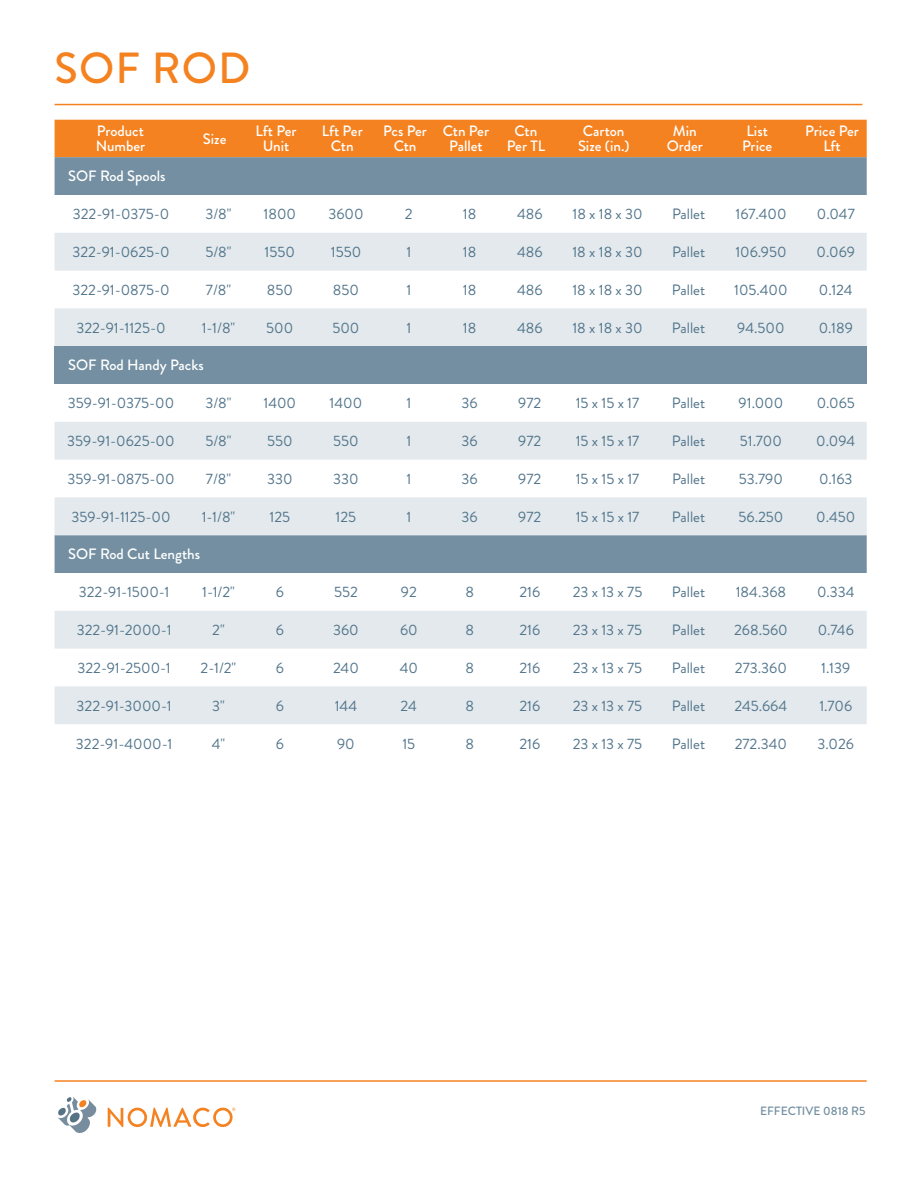
<style>
.page{position:relative;width:918px;height:1188px;background:#fff}
.page>*{position:absolute;margin:0;border:0;box-sizing:border-box;transform-origin:0 0}
.t1{font:500 43.5px "Brandon Grotesque";letter-spacing:.025em;color:#f58220}
.t2{font:15px "Brandon Grotesque";color:#51748b}
.t3{font:500 15px/15px "Brandon Grotesque";color:#fff;text-align:center}
.t4{font:500 12px "Brandon Grotesque";color:#738fa1}
</style>
<div class="page">
<hr style="left:55px;top:104px;width:807px;height:1px;background:#f58220">
<svg style="left:57px;top:1097px;width:40px;height:36px"></svg>
<svg style="left:108px;top:1108px;width:127px;height:19px"></svg>
<hr style="left:55px;top:1080px;width:812px;height:2px;background:#f58220">
<div style="left:55px;top:120px;width:812px;height:37px;background:#f58220"></div>
<div style="left:55px;top:157px;width:812px;height:38px;background:#738fa1"></div>
<svg style="left:55px;top:233px;width:812px;height:491px;fill:#e3e9ec"></svg>
<div style="left:55px;top:346px;width:812px;height:38px;background:#738fa1"></div>
<h1 class="t1" style="left:55px;top:38px;width:197px">SOF ROD</h1>
<p class="t3" style="left:96px;top:124px;width:51px;text-align:left">Product<br>Number</p>
<p class="t3" style="left:203px;top:131px;width:25px">Size</p>
<p class="t3" style="left:256px;top:124px;width:42px">Lft Per<br>Unit</p>
<p class="t3" style="left:322px;top:124px;width:42px">Lft Per<br>Ctn</p>
<p class="t3" style="left:383px;top:124px;width:45px">Pcs Per<br>Ctn</p>
<p class="t3" style="left:443px;top:124px;width:48px">Ctn Per<br>Pallet</p>
<p class="t3" style="left:507px;top:124px;width:40px">Ctn<br>Per TL</p>
<p class="t3" style="left:578px;top:124px;width:53px">Carton<br>Size (in.)</p>
<p class="t3" style="left:667px;top:124px;width:38px">Min<br>Order</p>
<p class="t3" style="left:742px;top:124px;width:32px;text-align:left">List<br>Price</p>
<p class="t3" style="left:805px;top:124px;width:55px">Price Per<br>Lft</p>
<p class="t3" style="left:68px;top:169px;width:99px">SOF Rod Spools</p>
<p class="t2" style="left:73px;top:204px;width:98px">322-91-0375-0</p>
<p class="t2" style="left:205px;top:204px;width:27px">3/8"</p>
<p class="t2" style="left:264px;top:204px;width:34px">1800</p>
<p class="t2" style="left:328px;top:204px;width:37px">3600</p>
<p class="t2" style="left:405px;top:204px;width:9px">2</p>
<p class="t2" style="left:463px;top:204px;width:15px">18</p>
<p class="t2" style="left:517px;top:204px;width:27px">486</p>
<p class="t2" style="left:572px;top:204px;width:72px">18 x 18 x 30</p>
<p class="t2" style="left:672px;top:204px;width:35px">Pallet</p>
<p class="t2" style="left:735px;top:204px;width:53px">167.400</p>
<p class="t2" style="left:817px;top:204px;width:39px">0.047</p>
<p class="t2" style="left:72px;top:241px;width:99px">322-91-0625-0</p>
<p class="t2" style="left:205px;top:241px;width:27px">5/8"</p>
<p class="t2" style="left:265px;top:241px;width:32px">1550</p>
<p class="t2" style="left:331px;top:241px;width:32px">1550</p>
<p class="t2" style="left:406px;top:241px;width:6px">1</p>
<p class="t2" style="left:463px;top:241px;width:15px">18</p>
<p class="t2" style="left:517px;top:241px;width:27px">486</p>
<p class="t2" style="left:572px;top:241px;width:72px">18 x 18 x 30</p>
<p class="t2" style="left:672px;top:241px;width:35px">Pallet</p>
<p class="t2" style="left:735px;top:241px;width:53px">106.950</p>
<p class="t2" style="left:817px;top:241px;width:40px">0.069</p>
<p class="t2" style="left:72px;top:279px;width:99px">322-91-0875-0</p>
<p class="t2" style="left:206px;top:279px;width:27px">7/8"</p>
<p class="t2" style="left:267px;top:279px;width:28px">850</p>
<p class="t2" style="left:333px;top:279px;width:28px">850</p>
<p class="t2" style="left:406px;top:279px;width:6px">1</p>
<p class="t2" style="left:463px;top:279px;width:15px">18</p>
<p class="t2" style="left:517px;top:279px;width:27px">486</p>
<p class="t2" style="left:572px;top:279px;width:72px">18 x 18 x 30</p>
<p class="t2" style="left:672px;top:279px;width:35px">Pallet</p>
<p class="t2" style="left:734px;top:279px;width:55px">105.400</p>
<p class="t2" style="left:819px;top:279px;width:35px">0.124</p>
<p class="t2" style="left:76px;top:317px;width:91px">322-91-1125-0</p>
<p class="t2" style="left:202px;top:317px;width:35px">1-1/8"</p>
<p class="t2" style="left:266px;top:317px;width:28px">500</p>
<p class="t2" style="left:332px;top:317px;width:28px">500</p>
<p class="t2" style="left:406px;top:317px;width:6px">1</p>
<p class="t2" style="left:463px;top:317px;width:15px">18</p>
<p class="t2" style="left:517px;top:317px;width:27px">486</p>
<p class="t2" style="left:572px;top:317px;width:72px">18 x 18 x 30</p>
<p class="t2" style="left:672px;top:317px;width:35px">Pallet</p>
<p class="t2" style="left:737px;top:317px;width:49px">94.500</p>
<p class="t2" style="left:819px;top:317px;width:36px">0.189</p>
<p class="t3" style="left:68px;top:358px;width:137px">SOF Rod Handy Packs</p>
<p class="t2" style="left:68px;top:393px;width:108px">359-91-0375-00</p>
<p class="t2" style="left:205px;top:393px;width:27px">3/8"</p>
<p class="t2" style="left:263px;top:393px;width:34px">1400</p>
<p class="t2" style="left:330px;top:393px;width:34px">1400</p>
<p class="t2" style="left:406px;top:393px;width:6px">1</p>
<p class="t2" style="left:462px;top:393px;width:18px">36</p>
<p class="t2" style="left:518px;top:393px;width:24px">972</p>
<p class="t2" style="left:576px;top:393px;width:65px">15 x 15 x 17</p>
<p class="t2" style="left:672px;top:393px;width:35px">Pallet</p>
<p class="t2" style="left:739px;top:393px;width:46px">91.000</p>
<p class="t2" style="left:817px;top:393px;width:40px">0.065</p>
<p class="t2" style="left:67px;top:430px;width:109px">359-91-0625-00</p>
<p class="t2" style="left:205px;top:430px;width:27px">5/8"</p>
<p class="t2" style="left:267px;top:430px;width:27px">550</p>
<p class="t2" style="left:333px;top:430px;width:27px">550</p>
<p class="t2" style="left:406px;top:430px;width:6px">1</p>
<p class="t2" style="left:462px;top:430px;width:18px">36</p>
<p class="t2" style="left:518px;top:430px;width:24px">972</p>
<p class="t2" style="left:576px;top:430px;width:65px">15 x 15 x 17</p>
<p class="t2" style="left:672px;top:430px;width:35px">Pallet</p>
<p class="t2" style="left:740px;top:430px;width:43px">51.700</p>
<p class="t2" style="left:816px;top:430px;width:40px">0.094</p>
<p class="t2" style="left:67px;top:468px;width:109px">359-91-0875-00</p>
<p class="t2" style="left:206px;top:468px;width:27px">7/8"</p>
<p class="t2" style="left:267px;top:468px;width:27px">330</p>
<p class="t2" style="left:333px;top:468px;width:27px">330</p>
<p class="t2" style="left:406px;top:468px;width:6px">1</p>
<p class="t2" style="left:462px;top:468px;width:18px">36</p>
<p class="t2" style="left:518px;top:468px;width:24px">972</p>
<p class="t2" style="left:576px;top:468px;width:65px">15 x 15 x 17</p>
<p class="t2" style="left:672px;top:468px;width:35px">Pallet</p>
<p class="t2" style="left:739px;top:468px;width:45px">53.790</p>
<p class="t2" style="left:819px;top:468px;width:35px">0.163</p>
<p class="t2" style="left:71px;top:506px;width:101px">359-91-1125-00</p>
<p class="t2" style="left:202px;top:506px;width:35px">1-1/8"</p>
<p class="t2" style="left:269px;top:506px;width:22px">125</p>
<p class="t2" style="left:336px;top:506px;width:22px">125</p>
<p class="t2" style="left:406px;top:506px;width:6px">1</p>
<p class="t2" style="left:462px;top:506px;width:18px">36</p>
<p class="t2" style="left:518px;top:506px;width:24px">972</p>
<p class="t2" style="left:576px;top:506px;width:65px">15 x 15 x 17</p>
<p class="t2" style="left:672px;top:506px;width:35px">Pallet</p>
<p class="t2" style="left:739px;top:506px;width:46px">56.250</p>
<p class="t2" style="left:816px;top:506px;width:40px">0.450</p>
<p class="t3" style="left:68px;top:547px;width:134px">SOF Rod Cut Lengths</p>
<p class="t2" style="left:79px;top:582px;width:92px">322-91-1500-1</p>
<p class="t2" style="left:202px;top:582px;width:34px">1-1/2"</p>
<p class="t2" style="left:276px;top:582px;width:10px">6</p>
<p class="t2" style="left:334px;top:582px;width:25px">552</p>
<p class="t2" style="left:401px;top:582px;width:17px">92</p>
<p class="t2" style="left:465px;top:582px;width:10px">8</p>
<p class="t2" style="left:519px;top:582px;width:22px">216</p>
<p class="t2" style="left:573px;top:582px;width:71px">23 x 13 x 75</p>
<p class="t2" style="left:672px;top:582px;width:35px">Pallet</p>
<p class="t2" style="left:736px;top:582px;width:52px">184.368</p>
<p class="t2" style="left:817px;top:582px;width:39px">0.334</p>
<p class="t2" style="left:77px;top:619px;width:96px">322-91-2000-1</p>
<p class="t2" style="left:212px;top:619px;width:14px">2"</p>
<p class="t2" style="left:276px;top:619px;width:10px">6</p>
<p class="t2" style="left:333px;top:619px;width:27px">360</p>
<p class="t2" style="left:400px;top:619px;width:19px">60</p>
<p class="t2" style="left:465px;top:619px;width:10px">8</p>
<p class="t2" style="left:519px;top:619px;width:22px">216</p>
<p class="t2" style="left:573px;top:619px;width:71px">23 x 13 x 75</p>
<p class="t2" style="left:672px;top:619px;width:35px">Pallet</p>
<p class="t2" style="left:734px;top:619px;width:55px">268.560</p>
<p class="t2" style="left:818px;top:619px;width:38px">0.746</p>
<p class="t2" style="left:77px;top:657px;width:95px">322-91-2500-1</p>
<p class="t2" style="left:201px;top:657px;width:37px">2-1/2"</p>
<p class="t2" style="left:276px;top:657px;width:10px">6</p>
<p class="t2" style="left:333px;top:657px;width:27px">240</p>
<p class="t2" style="left:400px;top:657px;width:20px">40</p>
<p class="t2" style="left:465px;top:657px;width:10px">8</p>
<p class="t2" style="left:519px;top:657px;width:22px">216</p>
<p class="t2" style="left:573px;top:657px;width:71px">23 x 13 x 75</p>
<p class="t2" style="left:672px;top:657px;width:35px">Pallet</p>
<p class="t2" style="left:735px;top:657px;width:53px">273.360</p>
<p class="t2" style="left:821px;top:657px;width:30px">1.139</p>
<p class="t2" style="left:77px;top:695px;width:97px">322-91-3000-1</p>
<p class="t2" style="left:212px;top:695px;width:14px">3"</p>
<p class="t2" style="left:276px;top:695px;width:10px">6</p>
<p class="t2" style="left:335px;top:695px;width:24px">144</p>
<p class="t2" style="left:401px;top:695px;width:18px">24</p>
<p class="t2" style="left:465px;top:695px;width:10px">8</p>
<p class="t2" style="left:519px;top:695px;width:22px">216</p>
<p class="t2" style="left:573px;top:695px;width:71px">23 x 13 x 75</p>
<p class="t2" style="left:672px;top:695px;width:35px">Pallet</p>
<p class="t2" style="left:735px;top:695px;width:54px">245.664</p>
<p class="t2" style="left:819px;top:695px;width:34px">1.706</p>
<p class="t2" style="left:76px;top:734px;width:98px">322-91-4000-1</p>
<p class="t2" style="left:212px;top:734px;width:15px">4"</p>
<p class="t2" style="left:276px;top:734px;width:10px">6</p>
<p class="t2" style="left:337px;top:734px;width:19px">90</p>
<p class="t2" style="left:402px;top:734px;width:14px">15</p>
<p class="t2" style="left:465px;top:734px;width:10px">8</p>
<p class="t2" style="left:519px;top:734px;width:22px">216</p>
<p class="t2" style="left:573px;top:734px;width:71px">23 x 13 x 75</p>
<p class="t2" style="left:672px;top:734px;width:35px">Pallet</p>
<p class="t2" style="left:735px;top:734px;width:54px">272.340</p>
<p class="t2" style="left:818px;top:734px;width:38px">3.026</p>
<p class="t4" style="left:760px;top:1103px;width:107px">EFFECTIVE 0818 R5</p>
</div>
